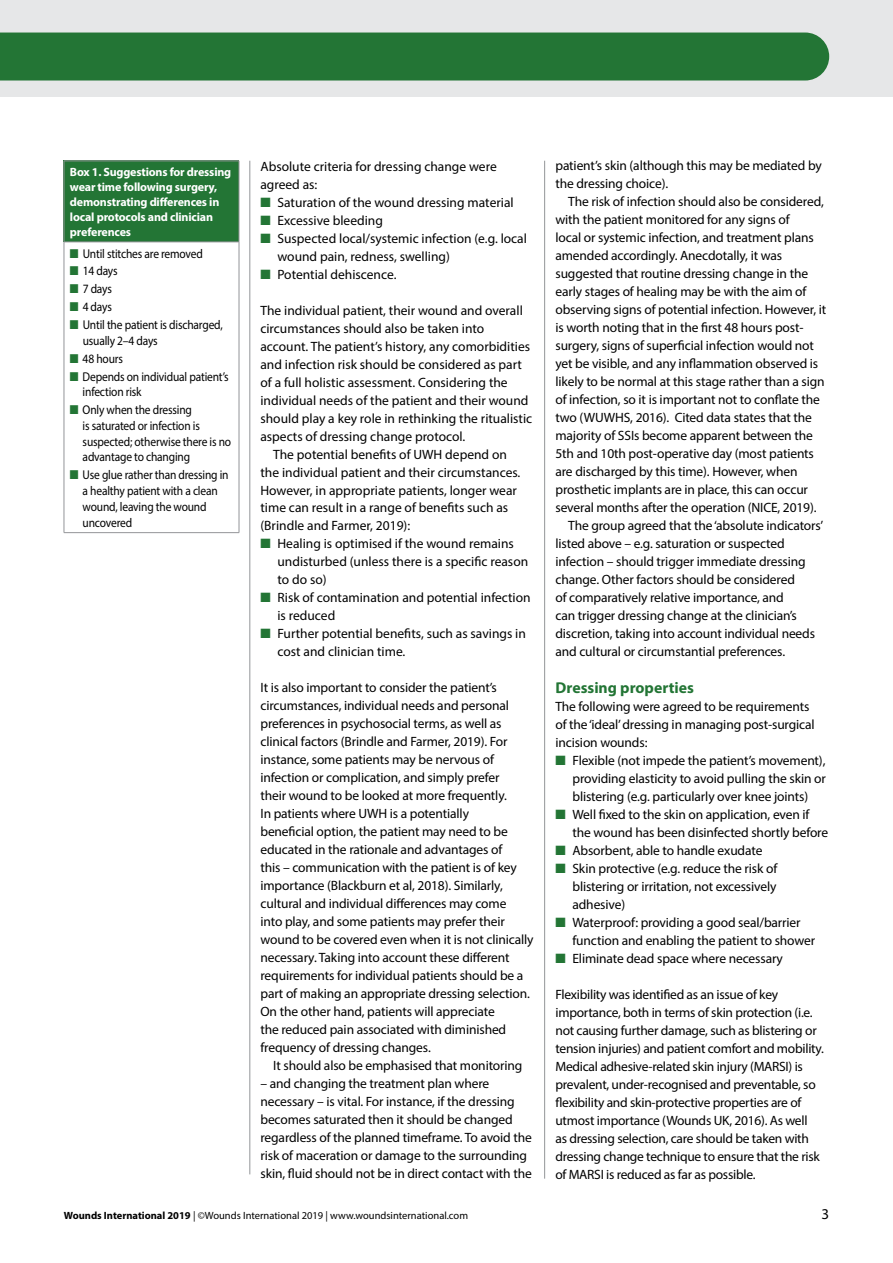
<style>
.page{position:relative;width:893px;height:1263px;background:#fff}
.page>*{position:absolute;margin:0;border:0;box-sizing:border-box;transform-origin:0 0}
.t1{font:700 15.75px "Myriad Pro";color:#237535}
.t2{font:15px "Myriad Pro";color:#000}
.t3{font:13.5px/18px "Myriad Pro";letter-spacing:-.01em;color:#000}
.t4{font:12.75px/15.8px "Myriad Pro";letter-spacing:-.015em;color:#000;scale:.9 1}
.t5{font:700 12px/15px "Myriad Pro";letter-spacing:-.015em;color:#fff}
.t6{font:10.5px "Myriad Pro";color:#000}
.s1{color:#237535}
.s2{font-weight:700}
</style>
<div class="page">
<div style="left:0;top:0;width:893px;height:97px;background:#e6e7e8"></div>
<div style="left:0;top:33px;width:829px;height:48px;background:#237535"></div>
<div style="left:64px;top:161px;width:175px;height:81px;background:#237535"></div>
<hr style="left:64px;top:532px;width:175px;height:1px;background:#939598">
<hr style="left:64px;top:242px;width:175px;height:1px;background:#939598">
<hr style="left:239px;top:161px;width:1px;height:81px;background:#939598">
<hr style="left:239px;top:242px;width:1px;height:290px;background:#939598">
<hr style="left:64px;top:161px;width:1px;height:81px;background:#939598">
<hr style="left:64px;top:242px;width:1px;height:290px;background:#939598">
<hr style="left:64px;top:161px;width:175px;height:1px;background:#939598">
<hr style="left:250px;top:161px;width:1px;height:1013px;background:#939598">
<hr style="left:544px;top:161px;width:1px;height:1018px;background:#939598">
<p class="t5" style="left:70px;top:164px;width:163px">Box 1. Suggestions for dressing wear time following surgery, demonstrating diferences in local protocols and clinician preferences</p>
<p class="t4" style="left:70px;top:245px;width:149px"><span class="s1">■</span> Until stitches are removed</p>
<p class="t4" style="left:70px;top:263px;width:55px"><span class="s1">■</span> 14 days</p>
<p class="t4" style="left:70px;top:281px;width:48px"><span class="s1">■</span> 7 days</p>
<p class="t4" style="left:70px;top:299px;width:48px"><span class="s1">■</span> 4 days</p>
<p class="t4" style="left:83px;top:317px;width:157px;text-indent:-13px"><span class="s1">■</span> Until the patient is discharged, usually 2–4 days</p>
<p class="t4" style="left:70px;top:350px;width:60px"><span class="s1">■</span> 48 hours</p>
<p class="t4" style="left:83px;top:368px;width:164px;text-indent:-13px"><span class="s1">■</span> Depends on individual patient’s infection risk</p>
<p class="t4" style="left:83px;top:402px;width:167px;text-indent:-13px"><span class="s1">■</span> Only when the dressing<br>is saturated or infection is suspected; otherwise there is no advantage to changing</p>
<p class="t4" style="left:83px;top:467px;width:164px;text-indent:-13px"><span class="s1">■</span> Use glue rather than dressing in a healthy patient with a clean wound, leaving the wound uncovered</p>
<p class="t3" style="left:260px;top:157px;width:238px">Absolute criteria for dressing change were agreed as:</p>
<p class="t3" style="left:260px;top:193px;width:255px"><span class="s1">■</span> Saturation of the wound dressing material</p>
<p class="t3" style="left:260px;top:211px;width:124px"><span class="s1">■</span> Excessive bleeding</p>
<p class="t3" style="left:260px;top:229px;width:268px"><span class="s1">■</span> Suspected local/systemic infection (e.g. local</p>
<p class="t3" style="left:277px;top:247px;width:174px">wound pain, redness, swelling)</p>
<p class="t3" style="left:260px;top:265px;width:137px"><span class="s1">■</span> Potential dehiscence.</p>
<p class="t3" style="left:260px;top:301px;width:273px">The individual patient, their wound and overall circumstances should also be taken into account. The patient’s history, any comorbidities and infection risk should be considered as part of a full holistic assessment. Considering the individual needs of the patient and their wound should play a key role in rethinking the ritualistic aspects of dressing change protocol.</p>
<p class="t3" style="left:260px;top:445px;width:261px;text-indent:13px">The potential benefts of UWH depend on the individual patient and their circumstances.<br>However, in appropriate patients, longer wear time can result in a range of benefts such as (Brindle and Farmer, 2019):</p>
<p class="t3" style="left:260px;top:535px;width:255px"><span class="s1">■</span> Healing is optimised if the wound remains</p>
<p class="t3" style="left:277px;top:553px;width:252px">undisturbed (unless there is a specifc reason to do so)</p>
<p class="t3" style="left:277px;top:589px;width:255px;text-indent:-17px"><span class="s1">■</span> Risk of contamination and potential infection is reduced</p>
<p class="t3" style="left:277px;top:625px;width:250px;text-indent:-17px"><span class="s1">■</span> Further potential benefts, such as savings in cost and clinician time.</p>
<p class="t3" style="left:260px;top:679px;width:275px">It is also important to consider the patient’s circumstances, individual needs and personal preferences in psychosocial terms, as well as clinical factors (Brindle and Farmer, 2019). For instance, some patients may be nervous of infection or complication, and simply prefer<br>their wound to be looked at more frequently.<br>In patients where UWH is a potentially<br>benefcial option, the patient may need to be educated in the rationale and advantages of<br>this – communication with the patient is of key importance (Blackburn et al, 2018). Similarly, cultural and individual diferences may come<br>into play, and some patients may prefer their wound to be covered even when it is not clinically necessary. Taking into account these diferent requirements for individual patients should be a part of making an appropriate dressing selection.<br>On the other hand, patients will appreciate<br>the reduced pain associated with diminished frequency of dressing changes.</p>
<p class="t3" style="left:273px;top:1057px;width:251px">It should also be emphasised that monitoring</p>
<p class="t3" style="left:260px;top:1075px;width:273px">– and changing the treatment plan where necessary – is vital. For instance, if the dressing becomes saturated then it should be changed regardless of the planned timeframe. To avoid the risk of maceration or damage to the surrounding skin, fuid should not be in direct contact with the</p>
<p class="t3" style="left:555px;top:157px;width:268px">patient’s skin (although this may be mediated by the dressing choice).</p>
<p class="t3" style="left:555px;top:193px;width:272px;text-indent:13px">The risk of infection should also be considered, with the patient monitored for any signs of<br>local or systemic infection, and treatment plans amended accordingly. Anecdotally, it was suggested that routine dressing change in the early stages of healing may be with the aim of observing signs of potential infection. However, it is worth noting that in the frst 48 hours post&shy;surgery, signs of superfcial infection would not yet be visible, and any infammation observed is likely to be normal at this stage rather than a sign of infection, so it is important not to confate the two (WUWHS, 2016). Cited data states that the majority of SSIs become apparent between the 5th and 10th post-operative day (most patients are discharged by this time). However, when prosthetic implants are in place, this can occur several months after the operation (NICE, 2019).</p>
<p class="t3" style="left:555px;top:516px;width:269px;text-indent:13px">The group agreed that the ‘absolute indicators’ listed above – e.g. saturation or suspected infection – should trigger immediate dressing change. Other factors should be considered<br>of comparatively relative importance, and<br>can trigger dressing change at the clinician’s discretion, taking into account individual needs and cultural or circumstantial preferences.</p>
<h5 class="t1" style="left:555px;top:677px;width:140px">Dressing properties</h5>
<p class="t3" style="left:555px;top:697px;width:261px">The following were agreed to be requirements of the ‘ideal’ dressing in managing post-surgical incision wounds:</p>
<p class="t3" style="left:555px;top:751px;width:271px"><span class="s1">■</span> Flexible (not impede the patient’s movement),</p>
<p class="t3" style="left:572px;top:769px;width:255px">providing elasticity to avoid pulling the skin or blistering (e.g. particularly over knee joints)</p>
<p class="t3" style="left:555px;top:805px;width:256px"><span class="s1">■</span> Well fxed to the skin on application, even if</p>
<p class="t3" style="left:572px;top:823px;width:257px">the wound has been disinfected shortly before</p>
<p class="t3" style="left:555px;top:841px;width:208px"><span class="s1">■</span> Absorbent, able to handle exudate</p>
<p class="t3" style="left:555px;top:859px;width:224px"><span class="s1">■</span> Skin protective (e.g. reduce the risk of</p>
<p class="t3" style="left:572px;top:877px;width:205px">blistering or irritation, not excessively adhesive)</p>
<p class="t3" style="left:572px;top:913px;width:244px;text-indent:-17px"><span class="s1">■</span> Waterproof: providing a good seal/barrier function and enabling the patient to shower</p>
<p class="t3" style="left:555px;top:949px;width:229px"><span class="s1">■</span> Eliminate dead space where necessary</p>
<p class="t3" style="left:555px;top:985px;width:270px">Flexibility was identifed as an issue of key importance, both in terms of skin protection (i.e. not causing further damage, such as blistering or tension injuries) and patient comfort and mobility.<br>Medical adhesive-related skin injury (MARSI) is prevalent, under-recognised and preventable, so fexibility and skin-protective properties are of utmost importance (Wounds UK, 2016). As well<br>as dressing selection, care should be taken with dressing change technique to ensure that the risk of MARSI is reduced as far as possible.</p>
<p class="t6" style="left:64px;top:1208px;width:406px"><span class="s2">Wounds International 2019</span> | ©Wounds International 2019 | www.woundsinternational.com</p>
<p class="t2" style="left:821px;top:1204px;width:9px">3</p>
</div>
